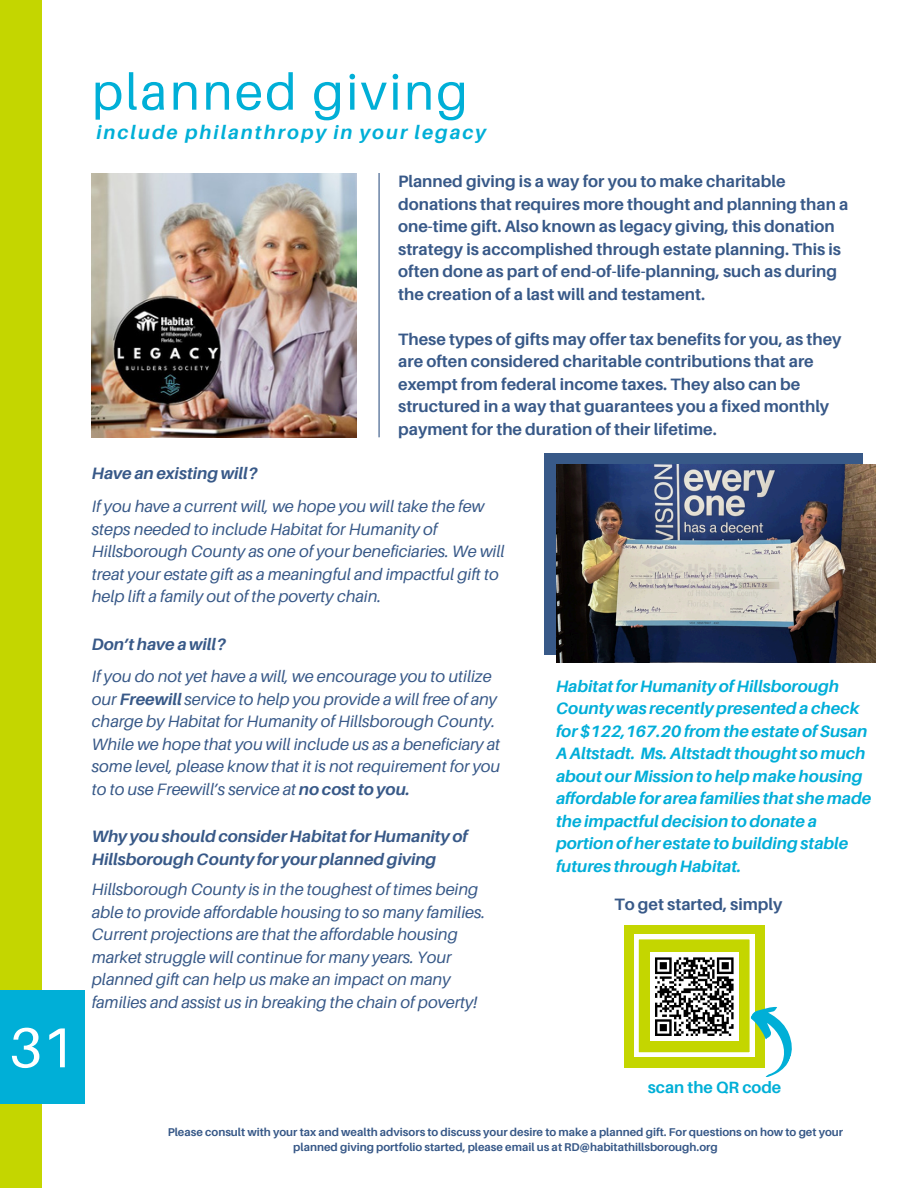
<style>
.page{position:relative;width:918px;height:1188px;background:#fff}
.page>*{position:absolute;margin:0;border:0;box-sizing:border-box;transform-origin:0 0}
.t1{font:56.25px "Aileron";color:#fff}
.t2{font:51px "Aileron";letter-spacing:.045em;color:#00afd7}
.t3{font:italic 700 19.35px "Aileron";letter-spacing:.105em;color:#00afd7}
.t4{font:italic 16.5px/22.5px "Aileron";color:#385988}
.t5{font:700 16.5px/22.5px "Aileron";color:#385988}
.t6{font:italic 700 16.5px/22.5px "Aileron";color:#01aed9}
.t7{font:italic 700 16.5px/22.5px "Aileron";color:#385988}
.t8{font:700 16.35px "Aileron";color:#00afd7}
.t9{font:700 11.25px/15px "Aileron";color:#385988;text-align:center}
.s1{font-weight:700}
</style>
<div class="page">
<div style="left:0;top:0;width:42px;height:1188px;background:#c4d600"></div>
<div style="left:0;top:990px;width:84px;height:114px;background:#00afd7"></div>
<img style="left:92px;top:173px;width:264px;height:264px">
<div style="left:544px;top:453px;width:318px;height:202px;background:#385988"></div>
<img style="left:556px;top:465px;width:320px;height:198px">
<hr style="left:379px;top:173px;width:1px;height:264px;background:#385988">
<div style="left:624px;top:925px;width:141px;height:143px;background:#c4d600"></div>
<svg style="left:634px;top:935px;width:158px;height:142px"></svg>
<h2 class="t1" style="left:9px;top:1013px;width:67px">31</h2>
<p class="t2" style="left:92px;top:60px;width:378px">planned giving</p>
<h1 class="t3" style="left:96px;top:121px;width:391px">include philanthropy in your legacy</h1>
<p class="t7" style="left:92px;top:462px;width:168px">Have an existing will?</p>
<p class="t5" style="left:398px;top:170px;width:452px">Planned giving is a way for you to make charitable donations that requires more thought and planning than a one-time gift. Also known as legacy giving, this donation strategy is accomplished through estate planning. This is often done as part of end-of-life-planning, such as during the creation of a last will and testament.</p>
<h3 class="t5" style="left:398px;top:327px;width:445px">These types of gifts may offer tax benefits for you, as they are often considered charitable contributions that are exempt from federal income taxes. They also can be structured in a way that guarantees you a fixed monthly payment for the duration of their lifetime.</h3>
<h3 class="t4" style="left:92px;top:495px;width:414px">If you have a current will, we hope you will take the few steps needed to include Habitat for Humanity of Hillsborough County as one of your beneficiaries. We will treat your estate gift as a meaningful and impactful gift to help lift a family out of the poverty chain.</h3>
<h4 class="t7" style="left:92px;top:632px;width:136px">Don’t have a will?</h4>
<h3 class="t4" style="left:92px;top:665px;width:410px">If you do not yet have a will, we encourage you to utilize our <span class="s1">Freewill</span> service to help you provide a will free of any charge by Habitat for Humanity of Hillsborough County.<br>While we hope that you will include us as a beneficiary at some level, please know that it is not requirement for you to to use Freewill’s service at <span class="s1">no cost to you.</span></h3>
<h3 class="t7" style="left:92px;top:825px;width:377px">Why you should consider Habitat for Humanity of<br>Hillsborough County for your planned giving</h3>
<h3 class="t4" style="left:92px;top:878px;width:395px">Hillsborough County is in the toughest of times being able to provide affordable housing to so many families.<br>Current projections are that the affordable housing market struggle will continue for many years. Your planned gift can help us make an impact on many families and assist us in breaking the chain of poverty!</h3>
<h3 class="t6" style="left:556px;top:675px;width:317px">Habitat for Humanity of Hillsborough County was recently presented a check for $122,167.20 from the estate of Susan A Altstadt. Ms. Altstadt thought so much about our Mission to help make housing affordable for area families that she made the impactful decision to donate a portion of her estate to building stable futures through Habitat.</h3>
<h4 class="t5" style="left:614px;top:893px;width:170px">To get started, simply</h4>
<h4 class="t8" style="left:648px;top:1077px;width:135px">scan the QR code</h4>
<p class="t9" style="left:168px;top:1124px;width:677px">Please consult with your tax and wealth advisors to discuss your desire to make a planned gift. For questions on how to get your planned giving portfolio started, please email us at RD@habitathillsborough.org</p>
</div>
